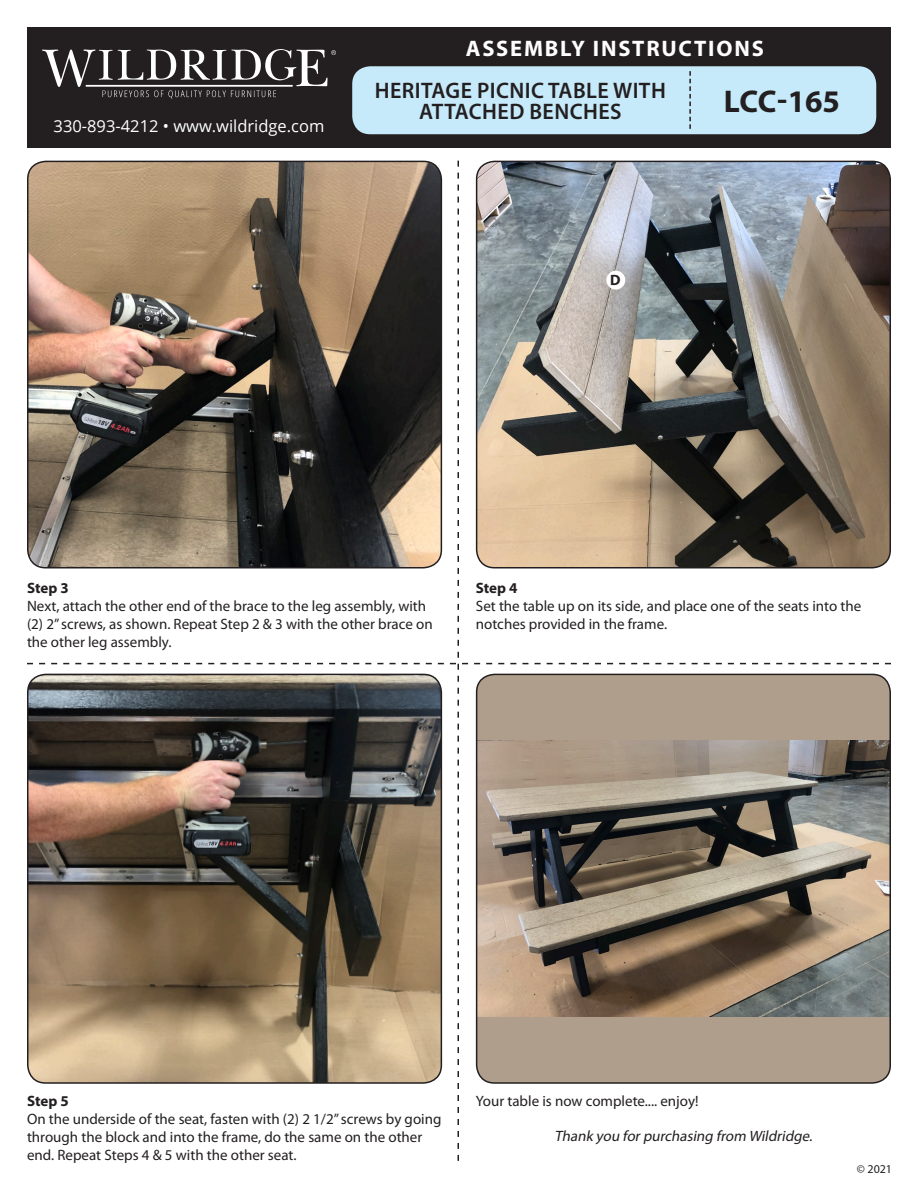
<style>
.page{position:relative;width:918px;height:1188px;background:#fff}
.page>*{position:absolute;margin:0;border:0;box-sizing:border-box;transform-origin:0 0}
.t1{font:700 31.5px "Myriad Pro";color:#231f20}
.t2{font:600 22.5px/21px "Myriad Pro";letter-spacing:.02em;color:#231f20;text-align:center}
.t3{font:700 22.5px "Myriad Pro";letter-spacing:.08em;color:#fff}
.t4{font:16.5px "Open Sans";color:#fff}
.t5{font:15px/18px "Myriad Pro";color:#231f20}
.t6{font:italic 15px "Myriad Pro";color:#231f20}
.t7{font:700 15px "Myriad Pro";color:#231f20}
.t8{font:12px "Myriad Pro";color:#231f20}
</style>
<div class="page">
<div style="left:27px;top:27px;width:864px;height:120px;background:#231f20"></div>
<div style="left:352px;top:66px;width:524px;height:68px;background:#c6eafa;border-radius:18px"></div>
<svg style="left:42px;top:49px;width:294px;height:50px"></svg>
<svg style="left:689px;top:71px;width:2px;height:58px"></svg>
<img style="left:27px;top:161px;width:864px;height:1000px">
<div style="left:606px;top:271px;width:19px;height:19px;background:#fff;border-radius:50%"></div>
<p class="t4" style="left:54px;top:115px;width:272px">330-893-4212 • www.wildridge.com</p>
<h2 class="t3" style="left:466px;top:34px;width:300px">ASSEMBLY INSTRUCTIONS</h2>
<h2 class="t2" style="left:375px;top:79px;width:292px">HERITAGE PICNIC TABLE WITH<br>ATTACHED BENCHES</h2>
<h1 class="t1" style="left:724px;top:81px;width:118px">LCC-165</h1>
<p class="t7" style="left:610px;top:271px;width:12px">D</p>
<p class="t7" style="left:27px;top:578px;width:43px">STEP 3</p>
<p class="t5" style="left:27px;top:596px;width:407px">Next, attach the other end of the brace to the leg assembly, with (2) 2” screws, as shown. Repeat Step 2 &amp; 3 with the other brace on the other leg assembly.</p>
<p class="t7" style="left:476px;top:578px;width:43px">STEP 4</p>
<p class="t5" style="left:476px;top:596px;width:387px">Set the table up on its side, and place one of the seats into the notches provided in the frame.</p>
<p class="t7" style="left:27px;top:1091px;width:43px">STEP 5</p>
<p class="t5" style="left:27px;top:1110px;width:416px">On the underside of the seat, fasten with (2) 2 1/2” screws by going through the block and into the frame, do the same on the other end. Repeat Steps 4 &amp; 5 with the other seat.</p>
<p class="t5" style="left:476px;top:1092px;width:224px">Your table is now complete.... enjoy!</p>
<p class="t6" style="left:554px;top:1126px;width:263px">Thank you forpurchasing from Wildridge.</p>
<p class="t8" style="left:857px;top:1161px;width:37px">© 2021</p>
</div>
